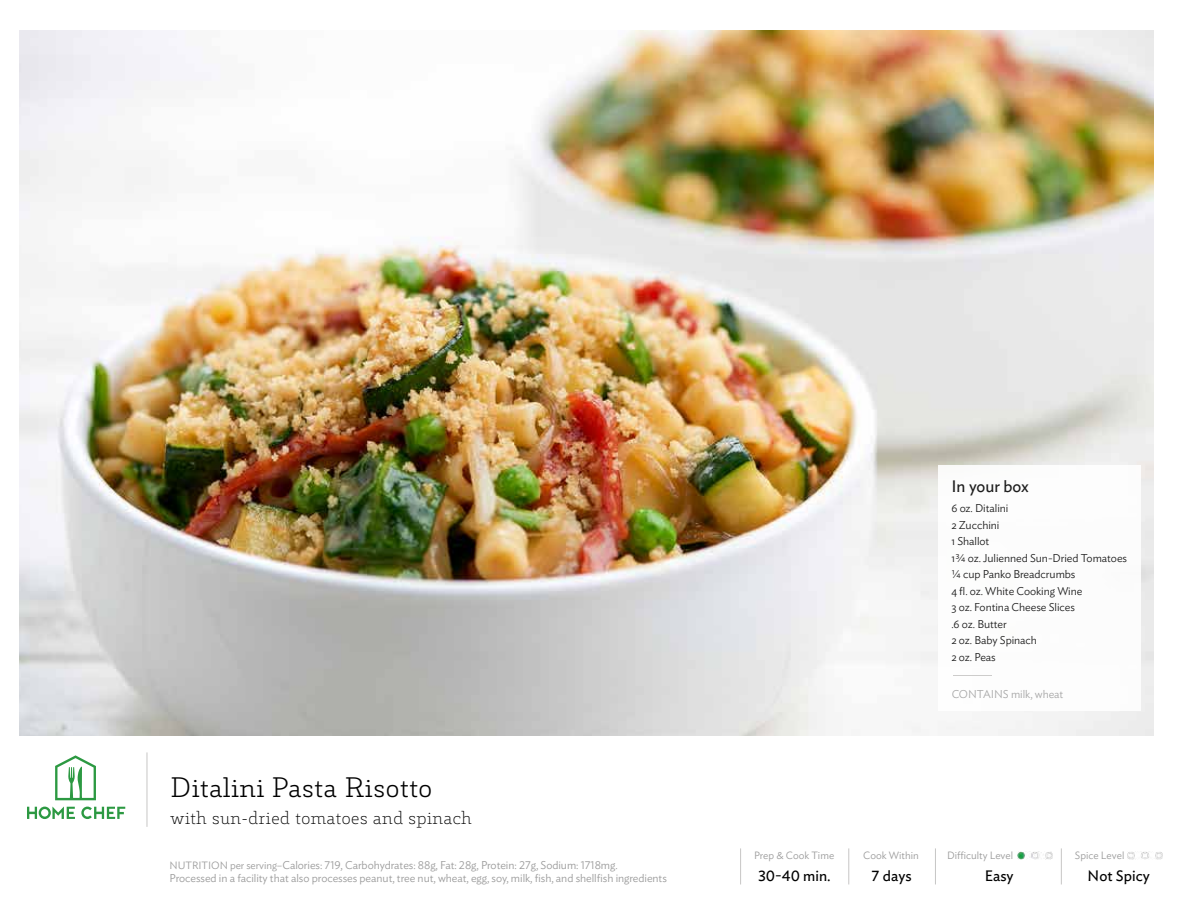
<style>
.page{position:relative;width:1188px;height:918px;background:#fff}
.page>*{position:absolute;margin:0;border:0;box-sizing:border-box;transform-origin:0 0}
.t1{font:300 27px "Decour";color:#000}
.t2{font:200 18px "Decour";color:#000}
.t3{font:16.5px "Ideal Sans";letter-spacing:-.005em;color:#000}
.t4{font:15px "Ideal Sans";color:#000}
.t5{font:300 11.25px/13.5px "Ideal Sans";letter-spacing:-.005em;color:#9a9a9a}
.t6{font:300 11.25px/16.5px "Ideal Sans";letter-spacing:-.005em;color:#000}
.t7{font:300 10.5px "Ideal Sans";color:#9a9a9a}
.s1{font-size:10.5px}
</style>
<div class="page">
<img style="left:19px;top:31px;width:1134px;height:704px">
<svg style="left:27px;top:807px;width:98px;height:12px"></svg>
<svg style="left:55px;top:755px;width:41px;height:45px"></svg>
<hr style="left:848px;top:848px;width:1px;height:36px;background:#c7c6c5">
<hr style="left:935px;top:848px;width:1px;height:36px;background:#c7c6c5">
<hr style="left:1061px;top:848px;width:1px;height:36px;background:#c7c6c5">
<hr style="left:740px;top:848px;width:1px;height:36px;background:#c7c6c5">
<hr style="left:147px;top:752px;width:1px;height:75px;background:#c7c6c5">
<div style="left:938px;top:465px;width:203px;height:246px;background:#fff"></div>
<hr style="left:953px;top:675px;width:39px;height:1px;background:#c7c6c5">
<img style="left:1018px;top:852px;width:34px;height:7px">
<img style="left:1128px;top:852px;width:34px;height:7px">
<h3 class="t3" style="left:951px;top:474px;width:79px">In your box</h3>
<p class="t6" style="left:951px;top:499px;width:177px">6 oz. Ditalini<br>2 Zucchini<br>1 Shallot<br>1¾ oz. Julienned Sun-Dried Tomatoes ¼ cup Panko Breadcrumbs<br>4 fl. oz. White Cooking Wine<br>3 oz. Fontina Cheese Slices<br>.6 oz. Butter<br>2 oz. Baby Spinach<br>2 oz. Peas</p>
<p class="t5" style="left:951px;top:686px;width:114px">CONTAINS milk, wheat</p>
<h1 class="t1" style="left:170px;top:772px;width:264px">Ditalini Pasta Risotto</h1>
<h2 class="t2" style="left:170px;top:807px;width:303px">with sun-dried tomatoes and spinach</h2>
<p class="t5" style="left:170px;top:857px;width:499px"><span class="s1">NUTRITION per serving–</span>Calories: 719, Carbohydrates: 88g, Fat: 28g, Protein: 27g, Sodium: 1718mg.<br>Processed in a facility that also processes peanut, tree nut, wheat, egg, soy, milk, fish, and shellfish ingredients</p>
<h3 class="t4" style="left:758px;top:865px;width:74px">30-40 min.</h3>
<h3 class="t4" style="left:872px;top:864px;width:42px">7 days</h3>
<h3 class="t4" style="left:985px;top:865px;width:30px">Easy</h3>
<h3 class="t4" style="left:1088px;top:865px;width:64px">Not Spicy</h3>
<p class="t7" style="left:754px;top:847px;width:82px">Prep &amp; Cook Time</p>
<p class="t7" style="left:863px;top:847px;width:57px">Cook Within</p>
<p class="t7" style="left:947px;top:847px;width:68px">Difficulty Level</p>
<p class="t7" style="left:1075px;top:847px;width:51px">Spice Level</p>
</div>
